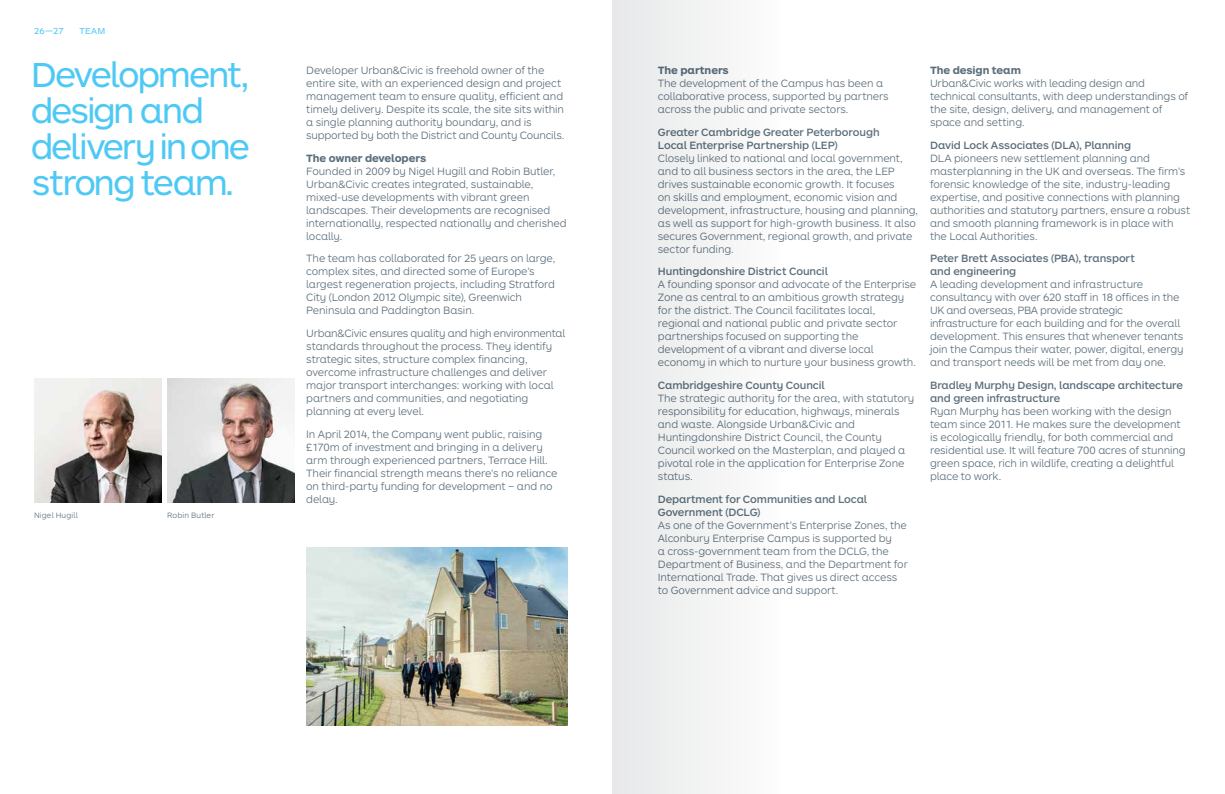
<style>
.page{position:relative;width:1225px;height:794px;background:#fff}
.page>*{position:absolute;margin:0;border:0;box-sizing:border-box;transform-origin:0 0}
.t1{font:36px/36px "ARS Maquette Pro";letter-spacing:-.06em;color:#4ec9f5}
.t2{font:300 11px/13px "ARS Maquette Pro";letter-spacing:-.01em;color:#5c6f7c}
.t3{font:500 11px/13px "ARS Maquette Pro";letter-spacing:-.01em;color:#5c6f7c}
.t4{font:700 11px "ARS Maquette Pro";letter-spacing:-.005em;color:#5c6f7c}
.t5{font:9px "ARS Maquette Pro";letter-spacing:.025em;color:#4ec9f5}
.t6{font:300 8px "ARS Maquette Pro";letter-spacing:.01em;color:#5c6f7c}
</style>
<div class="page">
<img style="left:34px;top:378px;width:128px;height:125px">
<img style="left:167px;top:378px;width:128px;height:125px">
<img style="left:306px;top:547px;width:261px;height:179px">
<div style="left:612px;top:0;width:170px;height:794px;background:#f1f2f2"></div>
<p class="t5" style="left:34px;top:25px;width:31px">26—27</p>
<p class="t5" style="left:79px;top:25px;width:27px">TEAM</p>
<h1 class="t1" style="left:31px;top:55px;width:221px">Development, design and delivery in one strong team.</h1>
<p class="t6" style="left:34px;top:510px;width:45px">Nigel Hugill</p>
<p class="t6" style="left:167px;top:510px;width:49px">Robin Butler</p>
<p class="t2" style="left:306px;top:63px;width:260px">Developer Urban&amp;Civic is freehold owner of the entire site, with an experienced design and project management team to ensure quality, efficient and timely delivery. Despite its scale, the site sits within a single planning authority boundary, and is supported by both the District and County Councils.</p>
<p class="t4" style="left:306px;top:150px;width:121px">The owner developers</p>
<p class="t2" style="left:306px;top:164px;width:262px">Founded in 2009 by Nigel Hugill and Robin Butler, Urban&amp;Civic creates integrated, sustainable, mixed-use developments with vibrant green landscapes. Their developments are recognised internationally, respected nationally and cherished locally.</p>
<p class="t2" style="left:306px;top:251px;width:251px">The team has collaborated for 25 years on large, complex sites, and directed some of Europe’s largest regeneration projects, including Stratford City (London 2012 Olympic site), Greenwich Peninsula and Paddington Basin.</p>
<p class="t2" style="left:306px;top:326px;width:260px">Urban&amp;Civic ensures quality and high environmental standards throughout the process. They identify strategic sites, structure complex financing, overcome infrastructure challenges and deliver major transport interchanges: working with local partners and communities, and negotiating planning at every level.</p>
<p class="t2" style="left:306px;top:427px;width:253px">In April 2014, the Company went public, raising £170m of investment and bringing in a delivery arm through experienced partners, Terrace Hill.<br>Their financial strength means there’s no reliance on third-party funding for development – and no delay.</p>
<p class="t4" style="left:658px;top:63px;width:72px">The partners</p>
<p class="t2" style="left:658px;top:76px;width:232px">The development of the Campus has been a collaborative process, supported by partners across the public and private sectors.</p>
<p class="t3" style="left:658px;top:125px;width:223px">Greater Cambridge Greater Peterborough<br>Local Enterprise Partnership (LEP)</p>
<p class="t2" style="left:658px;top:151px;width:262px">Closely linked to national and local government, and to all business sectors in the area, the LEP drives sustainable economic growth. It focuses<br>on skills and employment, economic vision and development, infrastructure, housing and planning, as well as support for high-growth business. It also secures Government, regional growth, and private sector funding.</p>
<p class="t3" style="left:658px;top:264px;width:172px">Huntingdonshire District Council</p>
<p class="t2" style="left:658px;top:277px;width:260px">A founding sponsor and advocate of the Enterprise Zone as central to an ambitious growth strategy for the district. The Council facilitates local, regional and national public and private sector partnerships focused on supporting the development of a vibrant and diverse local economy in which to nurture your business growth.</p>
<p class="t3" style="left:658px;top:378px;width:168px">Cambridgeshire County Council</p>
<p class="t2" style="left:658px;top:391px;width:258px">The strategic authority for the area, with statutory responsibility for education, highways, minerals and waste. Alongside Urban&amp;Civic and Huntingdonshire District Council, the County Council worked on the Masterplan, and played a pivotal role in the application for Enterprise Zone status.</p>
<p class="t3" style="left:658px;top:492px;width:211px">Department for Communities and Local<br>Government (DCLG)</p>
<p class="t2" style="left:658px;top:518px;width:251px">As one of the Government’s Enterprise Zones, the Alconbury Enterprise Campus is supported by<br>a cross-government team from the DCLG, the Department of Business, and the Department for International Trade. That gives us direct access to Government advice and support.</p>
<p class="t4" style="left:930px;top:63px;width:92px">The design team</p>
<p class="t2" style="left:930px;top:76px;width:260px">Urban&amp;Civic works with leading design and technical consultants, with deep understandings of the site, design, delivery, and management of space and setting.</p>
<p class="t3" style="left:930px;top:138px;width:202px">David Lock Associates (DLA), Planning</p>
<p class="t2" style="left:930px;top:151px;width:262px">DLA pioneers new settlement planning and masterplanning in the UK and overseas. The firm’s forensic knowledge of the site, industry-leading expertise, and positive connections with planning authorities and statutory partners, ensure a robust and smooth planning framework is in place with the Local Authorities.</p>
<p class="t3" style="left:930px;top:251px;width:206px">Peter Brett Associates (PBA), transport and engineering</p>
<p class="t2" style="left:930px;top:278px;width:255px">A leading development and infrastructure consultancy with over 620 staff in 18 offices in the UK and overseas, PBA provide strategic infrastructure for each building and for the overall development. This ensures that whenever tenants join the Campus their water, power, digital, energy and transport needs will be met from day one.</p>
<p class="t3" style="left:930px;top:378px;width:254px">Bradley Murphy Design, landscape architecture and green infrastructure</p>
<p class="t2" style="left:930px;top:404px;width:257px">Ryan Murphy has been working with the design team since 2011. He makes sure the development is ecologically friendly, for both commercial and residential use. It will feature 700 acres of stunning green space, rich in wildlife, creating a delightful place to work.</p>
</div>
